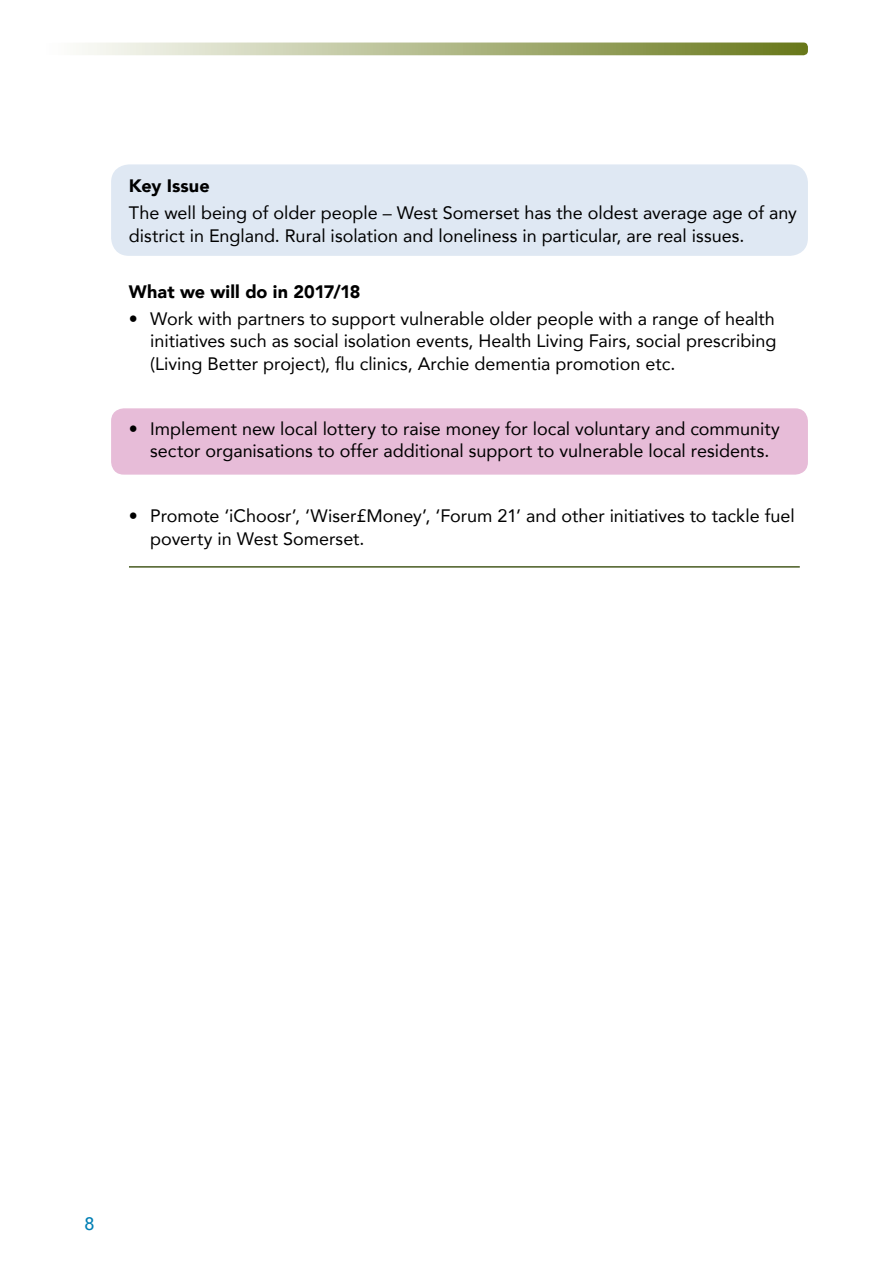
<style>
.page{position:relative;width:893px;height:1263px;background:#fff}
.page>*{position:absolute;margin:0;border:0;box-sizing:border-box;transform-origin:0 0}
.t1{font:18px/22.5px "Avenir";color:#000}
.t2{font:900 18px "Avenir";letter-spacing:.005em;color:#000}
.t3{font:500 18px "Avenir";color:#007fb4}
</style>
<div class="page">
<div style="left:111px;top:408px;width:697px;height:67px;background:#e7bcd8;border-radius:13px"></div>
<div style="left:111px;top:164px;width:697px;height:92px;background:#dfe8f3;border-radius:18px"></div>
<hr style="left:129px;top:566px;width:671px;height:2px;background:#485b21">
<svg style="left:82px;top:43px;width:726px;height:12px;background:#b0b888"></svg>
<p class="t2" style="left:129px;top:171px;width:82px">Key Issue</p>
<p class="t1" style="left:129px;top:201px;width:669px">The well being of older people – West Somerset has the oldest average age of any district in England. Rural isolation and loneliness in particular, are real issues.</p>
<p class="t2" style="left:129px;top:276px;width:233px">What we will do in 2017/18</p>
<p class="t1" style="left:150px;top:307px;width:628px;text-align:justify;text-indent:-21px">• Work with partners to support vulnerable older people with a range of health initiatives such as social isolation events, Health Living Fairs, social prescribing (Living Better project), flu clinics, Archie dementia promotion etc.</p>
<p class="t1" style="left:129px;top:417px;width:652px;text-align:center">• Implement new local lottery to raise money for local voluntary and community sector organisations to offer additional support to vulnerable local residents.</p>
<p class="t1" style="left:150px;top:504px;width:646px;text-indent:-21px">• Promote ‘iChoosr’, ‘Wiser£Money’, ‘Forum 21’ and other initiatives to tackle fuel poverty in West Somerset.</p>
<p class="t3" style="left:85px;top:1208px;width:12px">8</p>
</div>
